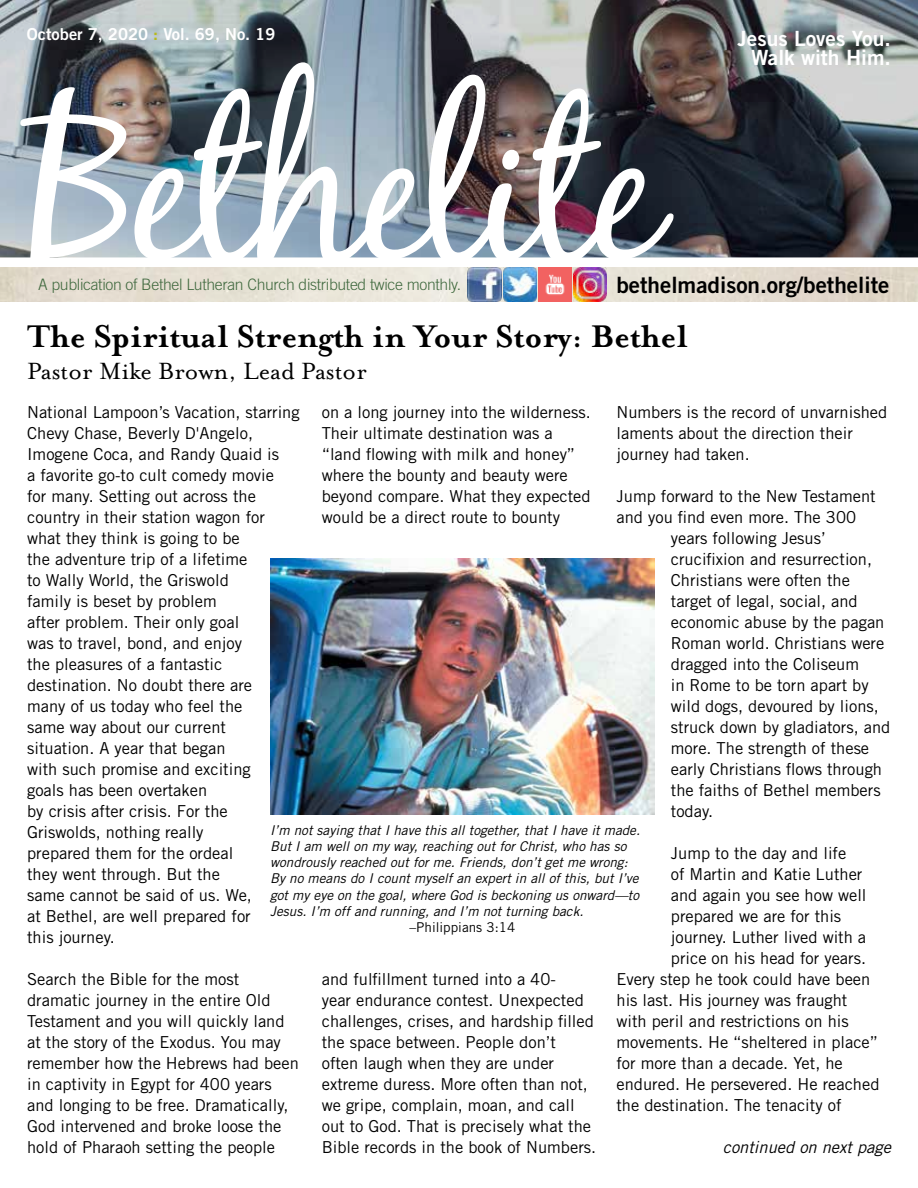
<style>
.page{position:relative;width:918px;height:1188px;background:#fff}
.page>*{position:absolute;margin:0;border:0;box-sizing:border-box;transform-origin:0 0}
.t1{font:219.6px "Black Jack";letter-spacing:-.02em;color:#fff;scale:.94 1}
.t2{font:700 36px "Mrs Eaves";color:#000}
.t3{font:27px "Mrs Eaves Roman";color:#000}
.t4{font:22.5px "Trade Gothic Bold Two";color:#000}
.t5{font:21px/19.5px "Trade Gothic Bold Two";color:#fff;text-align:right}
.t6{font:16.5px/21px "Trade Gothic";color:#000}
.t7{font:16.5px "Trade Gothic Bold Two";color:#fff}
.t8{font:italic 16.5px "Trade Gothic";color:#000}
.t9{font:300 15.75px "Trade Gothic";letter-spacing:-.02em;color:#3e683d}
.t10{font:italic 13.5px/16.2px "Trade Gothic";color:#000}
.t11{font:13.5px "Trade Gothic";color:#000}
.s1{color:#b7ba19}
</style>
<div class="page">
<img style="left:0;top:0;width:918px;height:257px">
<img style="left:0;top:268px;width:918px;height:33px">
<img style="left:468px;top:268px;width:33px;height:33px">
<img style="left:538px;top:268px;width:34px;height:33px">
<img style="left:503px;top:268px;width:33px;height:33px">
<img style="left:574px;top:268px;width:33px;height:33px">
<img style="left:270px;top:558px;width:385px;height:256px">
<p class="t7" style="left:27px;top:24px;width:250px">October 7, 2020 <span class="s1">:</span> Vol. 69, No. 19</p>
<p class="t5" style="left:738px;top:28px;width:155px">Jesus Loves You.<br>Walk with Him.</p>
<h1 class="t1" style="left:27px;top:53px;width:675px">Bethelite</h1>
<p class="t9" style="left:38px;top:275px;width:424px">A publication of Bethel Lutheran Church distributed twice monthly.</p>
<h3 class="t4" style="left:616px;top:271px;width:275px">bethelmadison.org/bethelite</h3>
<h2 class="t2" style="left:27px;top:315px;width:663px">The Spiritual Strength in Your Story: Bethel</h2>
<h3 class="t3" style="left:27px;top:356px;width:342px">Pastor Mike Brown, Lead Pastor</h3>
<p class="t6" style="left:616px;top:401px;width:272px">Numbers is the record of unvarnished laments about the direction their journey had taken.</p>
<p class="t6" style="left:616px;top:485px;width:261px">Jump forward to the New Testament</p>
<p class="t6" style="left:616px;top:506px;width:241px">and you find even more. The 300</p>
<p class="t6" style="left:671px;top:527px;width:156px">years following Jesus’</p>
<p class="t6" style="left:671px;top:548px;width:203px">crucifixion and resurrection,</p>
<p class="t6" style="left:671px;top:569px;width:181px">Christians were often the</p>
<p class="t6" style="left:671px;top:590px;width:188px">target of legal, social, and</p>
<p class="t6" style="left:671px;top:611px;width:215px">economic abuse by the pagan</p>
<p class="t6" style="left:671px;top:632px;width:215px">Roman world. Christians were</p>
<p class="t6" style="left:671px;top:653px;width:190px">dragged into the Coliseum</p>
<p class="t6" style="left:671px;top:674px;width:199px">in Rome to be torn apart by</p>
<p class="t6" style="left:671px;top:695px;width:210px">wild dogs, devoured by lions,</p>
<p class="t6" style="left:671px;top:716px;width:221px">struck down by gladiators, and</p>
<p class="t6" style="left:671px;top:737px;width:200px">more. The strength of these</p>
<p class="t6" style="left:671px;top:758px;width:213px">early Christians flows through</p>
<p class="t6" style="left:671px;top:779px;width:211px">the faiths of Bethel members</p>
<p class="t6" style="left:671px;top:800px;width:44px">today.</p>
<p class="t6" style="left:671px;top:842px;width:177px">Jump to the day and life</p>
<p class="t6" style="left:671px;top:863px;width:193px">of Martin and Katie Luther</p>
<p class="t6" style="left:671px;top:884px;width:197px">and again you see how well</p>
<p class="t6" style="left:671px;top:906px;width:172px">prepared we are for this</p>
<p class="t6" style="left:671px;top:927px;width:197px">journey. Luther lived with a</p>
<p class="t6" style="left:671px;top:948px;width:197px">price on his head for years.</p>
<p class="t6" style="left:616px;top:969px;width:255px">Every step he took could have been</p>
<p class="t6" style="left:616px;top:990px;width:232px">his last. His journey was fraught</p>
<p class="t6" style="left:616px;top:1011px;width:234px">with peril and restrictions on his</p>
<p class="t6" style="left:616px;top:1032px;width:263px">movements. He “sheltered in place”</p>
<p class="t6" style="left:616px;top:1053px;width:228px">for more than a decade. Yet, he</p>
<p class="t6" style="left:616px;top:1074px;width:265px">endured. He persevered. He reached</p>
<p class="t6" style="left:616px;top:1095px;width:227px">the destination. The tenacity of</p>
<p class="t8" style="left:723px;top:1137px;width:170px">continued on next page</p>
<p class="t6" style="left:27px;top:401px;width:274px">National Lampoon’s Vacation, starring<br>Chevy Chase, Beverly D'Angelo,<br>Imogene Coca, and Randy Quaid is<br>a favorite go-to cult comedy movie<br>for many. Setting out across the country in their station wagon for what they think is going to be<br>the adventure trip of a lifetime<br>to Wally World, the Griswold<br>family is beset by problem<br>after problem. Their only goal<br>was to travel, bond, and enjoy<br>the pleasures of a fantastic destination. No doubt there are<br>many of us today who feel the<br>same way about our current<br>situation. A year that began<br>with such promise and exciting<br>goals has been overtaken<br>by crisis after crisis. For the<br>Griswolds, nothing really<br>prepared them for the ordeal<br>they went through. But the<br>same cannot be said of us. We,<br>at Bethel, are well prepared for<br>this journey.</p>
<p class="t6" style="left:27px;top:969px;width:273px">Search the Bible for the most dramatic journey in the entire Old Testament and you will quickly land at the story of the Exodus. You may remember how the Hebrews had been in captivity in Egypt for 400 years and longing to be free. Dramatically, God intervened and broke loose the hold of Pharaoh setting the people</p>
<p class="t6" style="left:322px;top:402px;width:271px">on a long journey into the wilderness.<br>Their ultimate destination was a “land flowing with milk and honey” where the bounty and beauty were beyond compare. What they expected would be a direct route to bounty</p>
<p class="t10" style="left:270px;top:822px;width:371px">I’m not saying that I have this all together, that I have it made.<br>But I am well on my way, reaching out for Christ, who has so wondrously reached out for me. Friends, don’t get me wrong:<br>By no means do I count myself an expert in all of this, but I’ve got my eye on the goal, where God is beckoning us onward—to Jesus. I’m off and running, and I’m not turning back.</p>
<p class="t11" style="left:410px;top:919px;width:107px">–Philippians 3:14</p>
<p class="t6" style="left:322px;top:969px;width:276px">and fulfillment turned into a 40-<br>year endurance contest. Unexpected challenges, crises, and hardship filled the space between. People don’t often laugh when they are under extreme duress. More often than not, we gripe, complain, moan, and call out to God. That is precisely what the Bible records in the book of Numbers.</p>
</div>
